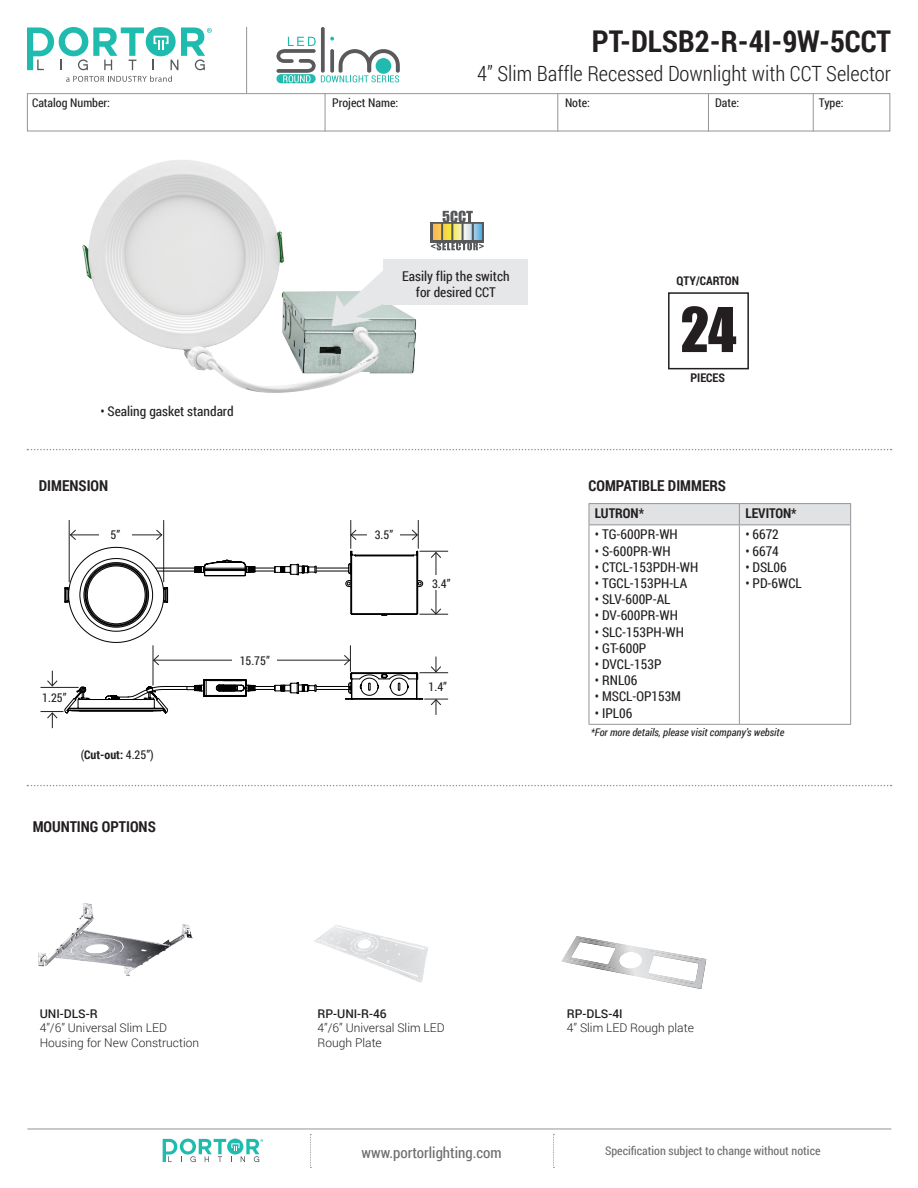
<style>
.page{position:relative;width:918px;height:1188px;background:#fff}
.page>*{position:absolute;margin:0;border:0;box-sizing:border-box;transform-origin:0 0}
.t1{font:57px "Impact";color:#231f20}
.t2{font:700 30px "Roboto Condensed";color:#231f20}
.t3{font:300 21px "Roboto Condensed";color:#231f20}
.t4{font:700 15px "Roboto Condensed";color:#231f20}
.t5{font:15px "Roboto Condensed";color:#6c6d70}
.t6{font:13.5px "Roboto Condensed";color:#231f20}
.t7{font:700 13.5px "Roboto Condensed";color:#231f20}
.t8{font:300 12px "Roboto";color:#231f20}
.t9{font:12px "Roboto Condensed";color:#231f20}
.t10{font:12px "Roboto Condensed";color:#6c6d70}
.t11{font:700 12px "Roboto Condensed";color:#231f20}
.t12{font:500 12px "Roboto";color:#231f20}
.t13{font:italic 10.5px "Roboto Condensed";color:#231f20}
.s1{font-weight:400}
</style>
<div class="page">
<img style="left:82px;top:160px;width:365px;height:233px">
<div style="left:27px;top:93px;width:863px;height:38px;border:1px solid #939598"></div>
<hr style="left:813px;top:93px;width:1px;height:38px;background:#939598">
<hr style="left:708px;top:93px;width:1px;height:38px;background:#939598">
<hr style="left:325px;top:93px;width:1px;height:38px;background:#939598">
<hr style="left:557px;top:93px;width:1px;height:38px;background:#939598">
<div style="left:146px;top:27px;width:30px;height:29px;background:#20bbaf;border-radius:50%"></div>
<svg style="left:153px;top:27px;width:59px;height:43px"></svg>
<svg style="left:27px;top:27px;width:117px;height:43px"></svg>
<svg style="left:66px;top:76px;width:106px;height:6px"></svg>
<svg style="left:163px;top:1139px;width:100px;height:23px"></svg>
<hr style="left:246px;top:27px;width:1px;height:66px;background:#939598">
<svg style="left:27px;top:449px;width:865px;height:1px"></svg>
<svg style="left:27px;top:785px;width:865px;height:1px"></svg>
<svg style="left:310px;top:1134px;width:1px;height:34px"></svg>
<svg style="left:553px;top:1134px;width:1px;height:34px"></svg>
<hr style="left:27px;top:1129px;width:864px;height:1px;background:#939598">
<svg style="left:321px;top:27px;width:4px;height:46px"></svg>
<svg style="left:276px;top:74px;width:40px;height:9px"></svg>
<svg style="left:276px;top:37px;width:124px;height:45px"></svg>
<svg style="left:41px;top:520px;width:407px;height:208px"></svg>
<div style="left:668px;top:292px;width:81px;height:77px;border:2px solid #231f20"></div>
<svg style="left:562px;top:936px;width:144px;height:53px"></svg>
<img style="left:38px;top:903px;width:155px;height:73px">
<img style="left:314px;top:925px;width:114px;height:57px">
<hr style="left:589px;top:503px;width:150px;height:1px;background:#939598">
<hr style="left:739px;top:503px;width:112px;height:1px;background:#939598">
<div style="left:589px;top:504px;width:262px;height:20px;background:#e1e2e4"></div>
<hr style="left:589px;top:524px;width:150px;height:1px;background:#939598">
<hr style="left:589px;top:525px;width:1px;height:199px;background:#939598">
<hr style="left:739px;top:524px;width:112px;height:1px;background:#939598">
<hr style="left:739px;top:525px;width:1px;height:199px;background:#939598">
<hr style="left:850px;top:525px;width:1px;height:199px;background:#939598">
<hr style="left:589px;top:724px;width:150px;height:1px;background:#939598">
<hr style="left:739px;top:724px;width:112px;height:1px;background:#939598">
<div style="left:384px;top:259px;width:144px;height:46px;background:#e6e7e9"></div>
<svg style="left:313px;top:268px;width:97px;height:66px"></svg>
<div style="left:430px;top:222px;width:54px;height:21px;background:#57585a"></div>
<svg style="left:431px;top:211px;width:53px;height:39px"></svg>
<p class="t2" style="left:592px;top:20px;width:301px">PT-DLSB2-R-4I-9W-5CCT</p>
<p class="t3" style="left:477px;top:59px;width:415px">4” Slim Baffle Recessed Downlight with CCT Selector</p>
<p class="t9" style="left:32px;top:95px;width:80px">Catalog Number:</p>
<p class="t9" style="left:332px;top:95px;width:68px">Project Name:</p>
<p class="t9" style="left:565px;top:95px;width:27px">Note:</p>
<p class="t9" style="left:715px;top:95px;width:26px">Date:</p>
<p class="t9" style="left:819px;top:95px;width:26px">Type:</p>
<p class="t6" style="left:100px;top:402px;width:135px">• Sealing gasket standard</p>
<p class="t6" style="left:402px;top:267px;width:109px">Easily flip the switch</p>
<p class="t6" style="left:416px;top:283px;width:81px">for desired CCT</p>
<p class="t11" style="left:677px;top:272px;width:64px">QTY/CARTON</p>
<p class="t1" style="left:681px;top:285px;width:57px">24</p>
<p class="t11" style="left:690px;top:369px;width:36px">PIECES</p>
<p class="t4" style="left:39px;top:475px;width:71px">DIMENSION</p>
<p class="t4" style="left:589px;top:475px;width:139px">COMPATIBLE DIMMERS</p>
<p class="t7" style="left:595px;top:504px;width:51px">LUTRON*</p>
<p class="t7" style="left:745px;top:504px;width:53px">LEVITON*</p>
<p class="t6" style="left:595px;top:525px;width:84px">• TG-600PR-WH</p>
<p class="t6" style="left:595px;top:541px;width:77px">• S-600PR-WH</p>
<p class="t6" style="left:595px;top:558px;width:105px">• CTCL-153PDH-WH</p>
<p class="t6" style="left:595px;top:574px;width:94px">• TGCL-153PH-LA</p>
<p class="t6" style="left:595px;top:590px;width:77px">• SLV-600P-AL</p>
<p class="t6" style="left:595px;top:606px;width:85px">• DV-600PR-WH</p>
<p class="t6" style="left:595px;top:622px;width:91px">• SLC-153PH-WH</p>
<p class="t6" style="left:595px;top:639px;width:53px">• GT-600P</p>
<p class="t6" style="left:595px;top:655px;width:68px">• DVCL-153P</p>
<p class="t6" style="left:595px;top:671px;width:44px">• RNL06</p>
<p class="t6" style="left:595px;top:687px;width:88px">• MSCL-OP153M</p>
<p class="t6" style="left:595px;top:703px;width:39px">• IPL06</p>
<p class="t6" style="left:745px;top:525px;width:35px">• 6672</p>
<p class="t6" style="left:745px;top:541px;width:35px">• 6674</p>
<p class="t6" style="left:745px;top:558px;width:43px">• DSL06</p>
<p class="t6" style="left:745px;top:574px;width:58px">• PD-6WCL</p>
<p class="t9" style="left:110px;top:527px;width:11px">5”</p>
<p class="t9" style="left:375px;top:527px;width:20px">3.5”</p>
<p class="t9" style="left:432px;top:576px;width:20px">3.4”</p>
<p class="t9" style="left:240px;top:652px;width:32px">15.75”</p>
<p class="t9" style="left:429px;top:679px;width:20px">1.4”</p>
<p class="t9" style="left:42px;top:690px;width:26px">1.25”</p>
<p class="t11" style="left:81px;top:746px;width:74px"><span class="s1">(</span>Cut-out: <span class="s1">4.25”)</span></p>
<p class="t4" style="left:33px;top:816px;width:125px">MOUNTING OPTIONS</p>
<p class="t12" style="left:40px;top:1005px;width:59px">UNI-DLS-R</p>
<p class="t8" style="left:40px;top:1020px;width:129px">4”/6” Universal Slim LED</p>
<p class="t8" style="left:40px;top:1034px;width:161px">Housing for New Construction</p>
<p class="t12" style="left:318px;top:1005px;width:71px">RP-UNI-R-46</p>
<p class="t8" style="left:318px;top:1020px;width:129px">4”/6” Universal Slim LED</p>
<p class="t8" style="left:318px;top:1034px;width:66px">Rough Plate</p>
<p class="t13" style="left:591px;top:725px;width:195px">*For more details, please visit company’s website</p>
<p class="t12" style="left:567px;top:1005px;width:57px">RP-DLS-4I</p>
<p class="t8" style="left:567px;top:1020px;width:128px">4” Slim LED Rough plate</p>
<p class="t5" style="left:362px;top:1142px;width:142px">www.portorlighting.com</p>
<p class="t10" style="left:605px;top:1142px;width:217px">Specification subject to change without notice</p>
</div>
